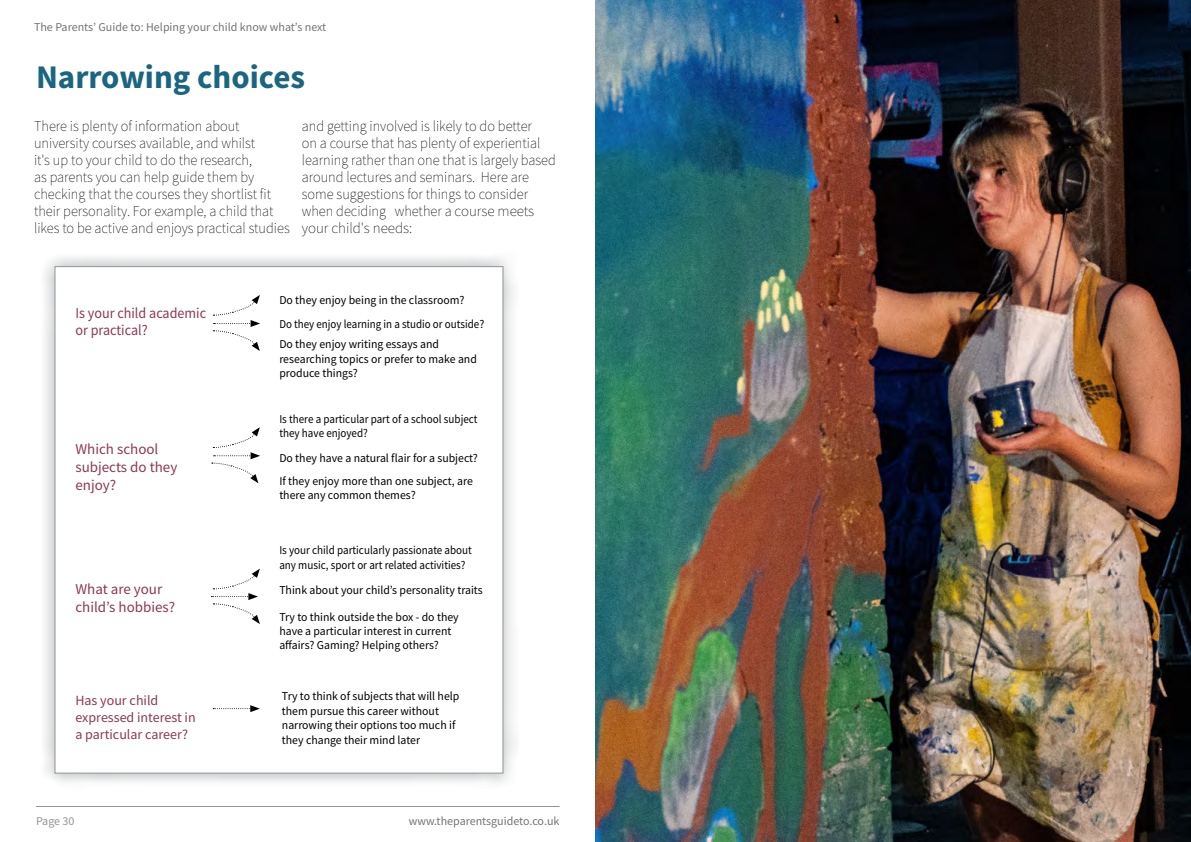
<style>
.page{position:relative;width:1191px;height:842px;background:#fff}
.page>*{position:absolute;margin:0;border:0;box-sizing:border-box;transform-origin:0 0}
.t1{font:700 33px "Source Sans Pro";color:#1a6581}
.t2{font:200 15px/17px "Source Sans Pro";color:#000;scale:.96 1}
.t3{font:15px/18px "Source Sans Pro";color:#8f3755}
.t4{font:15px/17px "Source Sans Pro";color:#8f3755;scale:.94 1}
.t5{font:14px/16.8px "Source Sans Pro";color:#8f3755}
.t6{font:12px/14.4px "Source Sans Pro";color:#000}
.t7{font:12px/14.4px "Source Sans Pro";color:#000;scale:.92 1}
.t8{font:12px "Source Sans Pro";color:#757474}
.t9{font:12px "Source Sans Pro";letter-spacing:-.005em;color:#919598}
</style>
<div class="page">
<hr style="left:36px;top:806px;width:523px;height:1px;background:#919598">
<div style="left:39px;top:251px;width:480px;height:538px;background:#919598;opacity:.75"></div>
<div style="left:54px;top:266px;width:449px;height:508px;background:#fff;border:1px solid #919598"></div>
<svg style="left:213px;top:705px;width:47px;height:7px"></svg>
<svg style="left:211px;top:569px;width:49px;height:55px"></svg>
<svg style="left:212px;top:427px;width:48px;height:56px"></svg>
<svg style="left:213px;top:295px;width:47px;height:56px"></svg>
<img style="left:595px;top:0;width:596px;height:842px">
<p class="t8" style="left:34px;top:19px;width:294px">The Parents’ Guide to: Helping your child know what’s next</p>
<h1 class="t1" style="left:36px;top:55px;width:271px">Narrowing choices</h1>
<p class="t2" style="left:34px;top:118px;width:268px">There is plenty of information about university courses available, and whilst<br>it's up to your child to do the research,<br>as parents you can help guide them by checking that the courses they shortlist fit their personality. For example, a child that likes to be active and enjoys practical studies</p>
<p class="t2" style="left:302px;top:118px;width:266px">and getting involved is likely to do better<br>on a course that has plenty of experiential learning rather than one that is largely based around lectures and seminars. Here are some suggestions for things to consider when deciding whether a course meets your child's needs:</p>
<p class="t4" style="left:75px;top:304px;width:141px">Is your child academic or practical?</p>
<p class="t3" style="left:75px;top:440px;width:103px">Which school subjects do they enjoy?</p>
<p class="t3" style="left:75px;top:580px;width:101px">What are your child’s hobbies?</p>
<p class="t5" style="left:75px;top:692px;width:122px">Has your child expressed interest in a particular career?</p>
<p class="t6" style="left:279px;top:288px;width:206px;line-height:23.8px">Do they enjoy being in the classroom?<br>Do they enjoy learning in a studio or outside?</p>
<p class="t6" style="left:279px;top:337px;width:199px">Do they enjoy writing essays and researching topics or prefer to make and produce things?</p>
<p class="t7" style="left:279px;top:411px;width:217px">Is there a particular part of a school subject they have enjoyed?</p>
<p class="t6" style="left:279px;top:446px;width:200px;line-height:23.2px">Do they have a natural flair for a subject?<br>If they enjoy more than one subject, are</p>
<p class="t6" style="left:279px;top:488px;width:138px">there any common themes?</p>
<p class="t7" style="left:279px;top:543px;width:211px">Is your child particularly passionate about any music, sport or art related activities?</p>
<p class="t6" style="left:279px;top:577px;width:205px;line-height:26.4px">Think about your child’s personality traits<br>Try to think outside the box - do they</p>
<p class="t6" style="left:279px;top:624px;width:174px">have a particular interest in current affairs? Gaming? Helping others?</p>
<p class="t6" style="left:282px;top:689px;width:179px">Try to think of subjects that will help them pursue this career without narrowing their options too much if they change their mind later</p>
<p class="t9" style="left:36px;top:814px;width:40px">Page 30</p>
<p class="t8" style="left:409px;top:814px;width:152px">www.theparentsguideto.co.uk</p>
</div>
